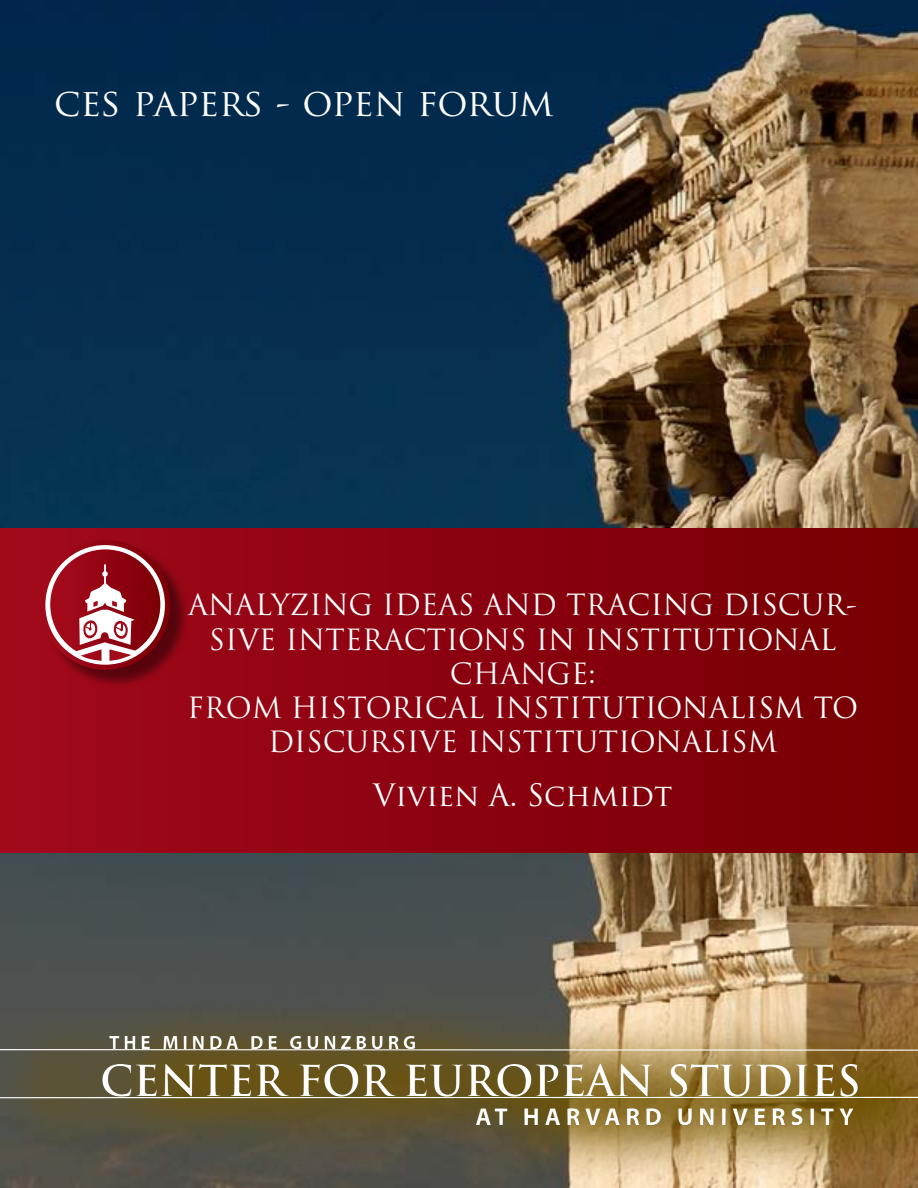
<style>
.page{position:relative;width:918px;height:1188px;background:#fff}
.page>*{position:absolute;margin:0;border:0;box-sizing:border-box;transform-origin:0 0}
.t1{font:700 41.7px "Trajan Pro";letter-spacing:-.01em;color:#fff}
.t2{font:37.5px "Trajan Pro";letter-spacing:-.005em;color:#fff}
.t3{font:30px "Trajan Pro";color:#fff}
.t4{font:28.5px/34.2px "Trajan Pro";color:#fff;text-align:center}
.t5{font:700 24.6px "Myriad Pro";letter-spacing:.2em;color:#fff}
.t6{font:700 19.2px "Myriad Pro";letter-spacing:.2em;color:#fff}
</style>
<div class="page">
<img style="left:0;top:0;width:918px;height:995px">
<div style="left:0;top:529px;width:918px;height:323px;background:linear-gradient(to right,#a2081b,#760003)"></div>
<div style="left:0;top:995px;width:918px;height:193px;background:#705402;opacity:.89"></div>
<div style="left:0;top:1028px;width:918px;height:107px;background:#000;opacity:.75"></div>
<div style="left:43px;top:543px;width:146px;height:145px;background:#000;opacity:.45"></div>
<svg style="left:40px;top:540px;width:130px;height:130px;background:#910613"></svg>
<svg style="left:45px;top:545px;width:120px;height:120px"></svg>
<svg style="left:50px;top:549px;width:110px;height:111px;background:#940a17"></svg>
<svg style="left:71px;top:564px;width:69px;height:100px"></svg>
<h2 class="t2" style="left:54px;top:78px;width:501px">ces papers - open forum</h2>
<p class="t4" style="left:187px;top:588px;width:673px">ANALYZING IDEAS AND TRACING DISCUR-<br>SIVE INTERACTIONS IN INSTITUTIONAL<br>CHANGE:<br>FROM HISTORICAL INSTITUTIONALISM TO<br>DISCURSIVE INSTITUTIONALISM</p>
<p class="t3" style="left:373px;top:776px;width:301px">Vivien A. Schmidt</p>
<p class="t6" style="left:109px;top:1030px;width:309px">THE MINDA DE GUNZBURG</p>
<h1 class="t1" style="left:100px;top:1055px;width:762px">CENTER FOR EUROPEAN STUDIES</h1>
<p class="t5" style="left:476px;top:1100px;width:380px">AT HARVARD UNIVERSITY</p>
</div>
